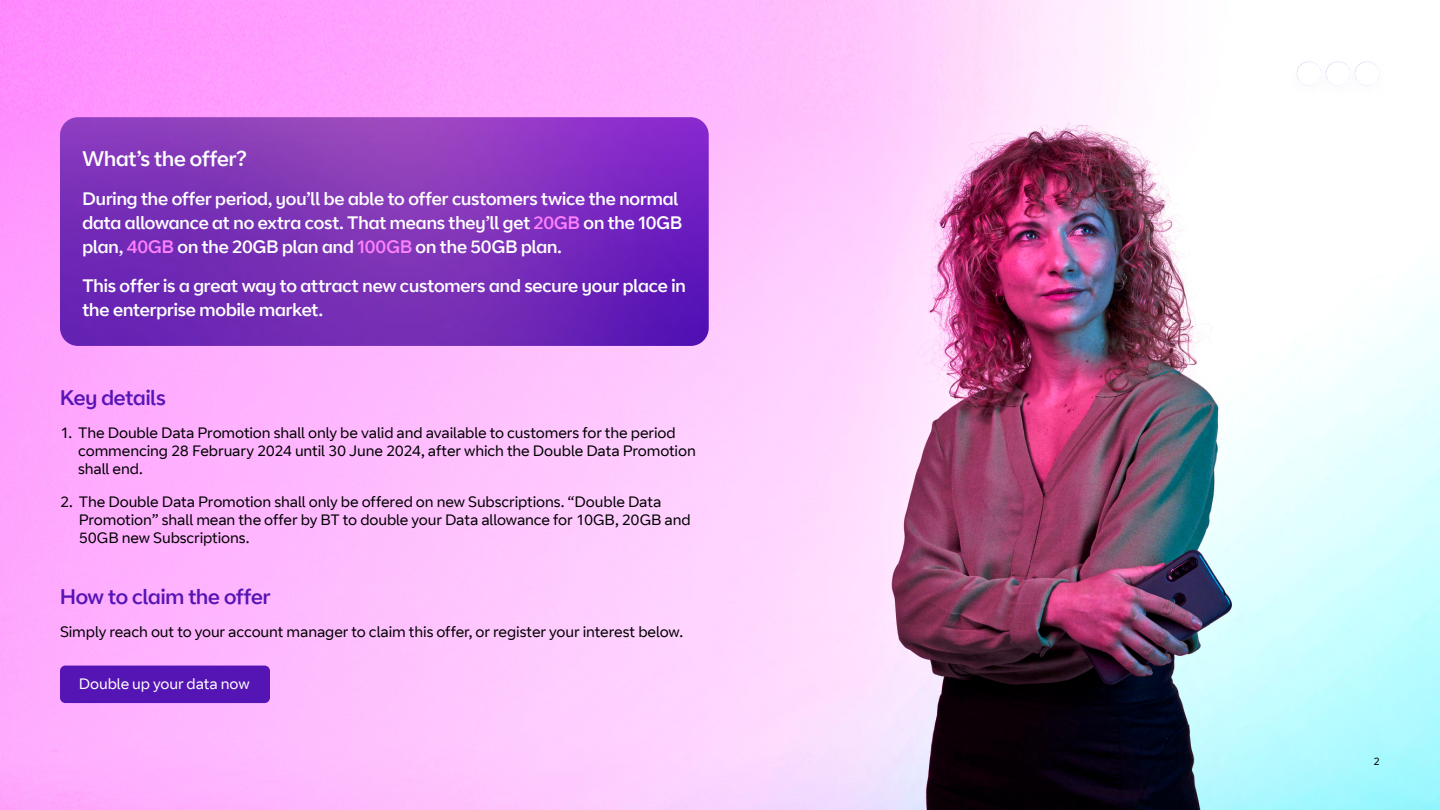
<style>
.page{position:relative;width:1440px;height:810px;background:#fff}
.page>*{position:absolute;margin:0;border:0;box-sizing:border-box;transform-origin:0 0}
.t1{font:21px "BT Curve Headline";letter-spacing:-.005em;color:#5514b4}
.t2{font:21px "BT Curve Headline";letter-spacing:-.005em;color:#fff}
.t3{font:18px/24px "BT Curve Headline";letter-spacing:-.005em;color:#fff}
.t4{font:15px/18px "BT Curve";letter-spacing:-.01em;color:#000}
.t5{font:15px "BT Curve";letter-spacing:-.01em;color:#fff}
.t6{font:10.5px "BT Curve";color:#000}
.s1{color:#ff80ff}
</style>
<div class="page">
<img style="left:0;top:0;width:1440px;height:810px">
<img style="left:60px;top:117px;width:649px;height:229px">
<div style="left:60px;top:666px;width:210px;height:37px;background:#5514b4;border-radius:5px"></div>
<img style="left:1286px;top:51px;width:30px;height:45px">
<img style="left:1360px;top:51px;width:30px;height:45px">
<img style="left:1316px;top:51px;width:44px;height:45px">
<h1 class="t2" style="left:82px;top:146px;width:165px">What’s the offer?</h1>
<p class="t3" style="left:82px;top:188px;width:601px">During the offer period, you’ll be able to offer customers twice the normal data allowance at no extra cost. That means they’ll get <span class="s1">20GB</span> on the 10GB plan, <span class="s1">40GB</span> on the 20GB plan and <span class="s1">100GB</span> on the 50GB plan.</p>
<p class="t3" style="left:82px;top:275px;width:605px">This offer is a great way to attract new customers and secure your place in the enterprise mobile market.</p>
<h1 class="t1" style="left:60px;top:385px;width:107px">Key details</h1>
<p class="t4" style="left:78px;top:425px;width:619px;text-indent:-18px">1. The Double Data Promotion shall only be valid and available to customers for the period commencing 28 February 2024 until 30 June 2024, after which the Double Data Promotion shall end.</p>
<p class="t4" style="left:79px;top:494px;width:613px;text-indent:-19px">2. The Double Data Promotion shall only be offered on new Subscriptions. “Double Data<br>Promotion” shall mean the offer by BT to double your Data allowance for 10GB, 20GB and<br>50GB new Subscriptions.</p>
<h1 class="t1" style="left:60px;top:584px;width:212px">How to claim the offer</h1>
<p class="t4" style="left:60px;top:624px;width:625px">Simply reach out to your account manager to claim this offer, or register your interest below.</p>
<p class="t5" style="left:79px;top:674px;width:172px">Double up your data now</p>
<p class="t6" style="left:1374px;top:755px;width:8px">2</p>
</div>
